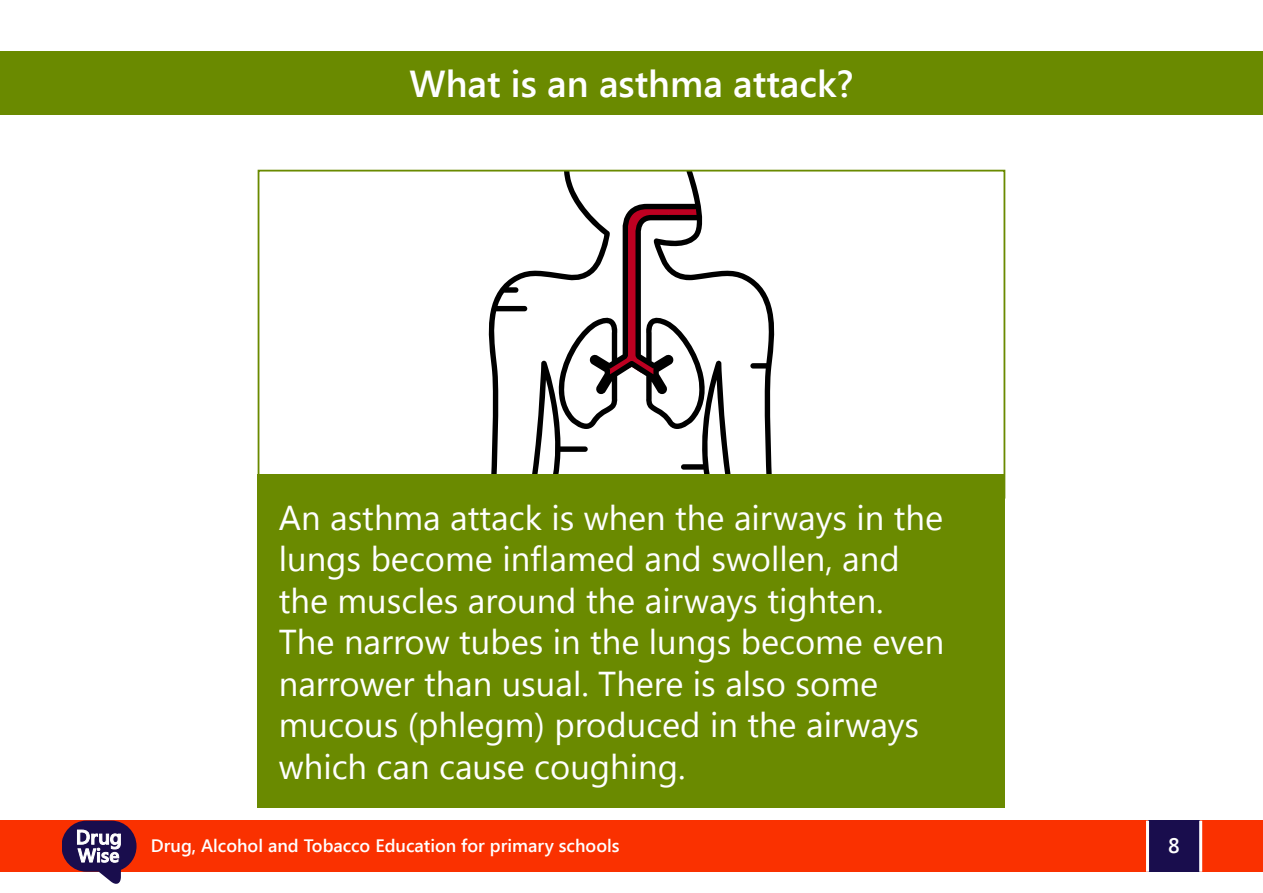
<style>
.page{position:relative;width:1263px;height:893px;background:#fff}
.page>*{position:absolute;margin:0;border:0;box-sizing:border-box;transform-origin:0 0}
.t1{font:600 37.5px "Segoe UI";color:#fff}
.t2{font:34.5px/41.4px "Segoe UI";color:#fff}
.t3{font:600 21px "Segoe UI";color:#fff}
.t4{font:600 18px "Segoe UI";color:#fff}
</style>
<div class="page">
<div style="left:0;top:51px;width:1263px;height:63px;background:#6a8a00"></div>
<svg style="left:731px;top:270px;width:44px;height:204px"></svg>
<svg style="left:488px;top:173px;width:243px;height:301px"></svg>
<div style="left:258px;top:474px;width:747px;height:334px;background:#6a8a00"></div>
<div style="left:0;top:821px;width:1263px;height:51px;background:#fa3100"></div>
<div style="left:1148px;top:821px;width:51px;height:51px;background:#190d4d"></div>
<hr style="left:1146px;top:821px;width:3px;height:51px;background:#fff">
<hr style="left:1199px;top:821px;width:3px;height:51px;background:#fff">
<svg style="left:62px;top:821px;width:75px;height:63px"></svg>
<p class="t1" style="left:409px;top:57px;width:445px">What is an asthma attack?</p>
<p class="t2" style="left:279px;top:496px;width:667px">An asthma attack is when the airways in the lungs become inflamed and swollen, and the muscles around the airways tighten.<br>The narrow tubes in the lungs become even narrower than usual. There is also some mucous (phlegm) produced in the airways which can cause coughing.</p>
<p class="t4" style="left:151px;top:833px;width:470px">Drug, Alcohol and Tobacco Education for primary schools</p>
<p class="t3" style="left:1168px;top:830px;width:13px">8</p>
</div>
